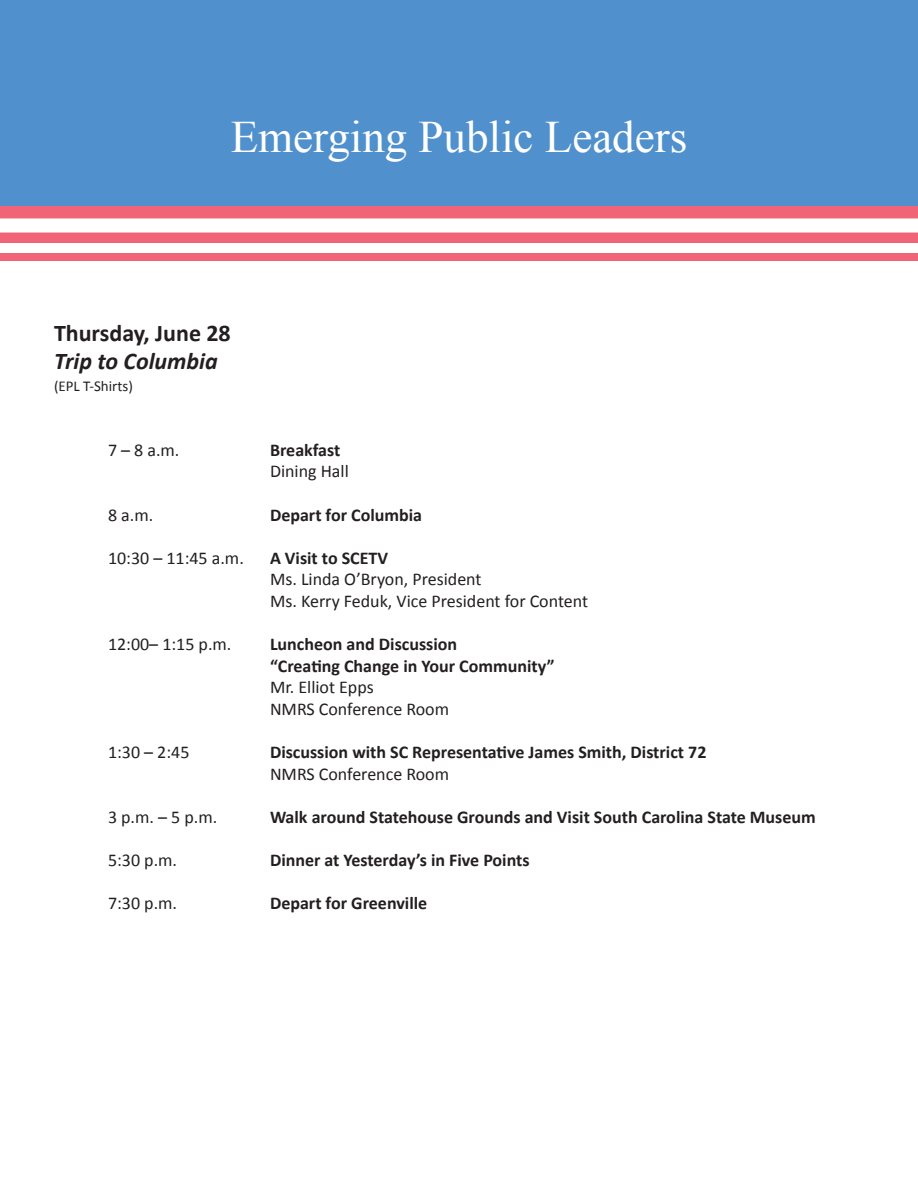
<style>
.page{position:relative;width:918px;height:1188px;background:#fff}
.page>*{position:absolute;margin:0;border:0;box-sizing:border-box;transform-origin:0 0}
.t1{font:45px "Times New Roman";color:#fff}
.t2{font:700 24px "Calibri";color:#231f20}
.t3{font:italic 700 24px "Calibri";color:#231f20}
.t4{font:700 18px "Calibri";color:#231f20}
.t5{font:18px "Calibri";color:#231f20}
.t6{font:15px "Calibri";color:#231f20}
</style>
<div class="page">
<div style="left:0;top:0;width:918px;height:205px;background:#5091cd"></div>
<img style="left:0;top:207px;width:918px;height:36px">
<div style="left:0;top:254px;width:918px;height:7px;background:#f16477"></div>
<p class="t1" style="left:231px;top:107px;width:458px">Emerging Public Leaders</p>
<p class="t2" style="left:54px;top:317px;width:178px">Thursday, June 28</p>
<p class="t3" style="left:54px;top:346px;width:165px">Trip to Columbia</p>
<p class="t6" style="left:54px;top:376px;width:80px">(EPL T-Shirts)</p>
<p class="t5" style="left:108px;top:438px;width:73px">7 – 8 a.m.</p>
<p class="t4" style="left:270px;top:438px;width:72px">Breakfast</p>
<p class="t5" style="left:270px;top:460px;width:80px">Dining Hall</p>
<p class="t5" style="left:108px;top:503px;width:47px">8 a.m.</p>
<p class="t4" style="left:270px;top:503px;width:154px">Depart for Columbia</p>
<p class="t5" style="left:108px;top:546px;width:137px">10:30 – 11:45 a.m.</p>
<p class="t4" style="left:270px;top:546px;width:120px">A Visit to SCETV</p>
<p class="t5" style="left:270px;top:568px;width:213px">Ms. Linda O’Bryon, President</p>
<p class="t5" style="left:270px;top:590px;width:320px">Ms. Kerry Feduk, Vice President for Content</p>
<p class="t5" style="left:108px;top:633px;width:125px">12:00– 1:15 p.m.</p>
<p class="t4" style="left:270px;top:633px;width:189px">Luncheon and Discussion</p>
<p class="t4" style="left:270px;top:654px;width:286px">“Creating Change in Your Community”</p>
<p class="t5" style="left:270px;top:676px;width:105px">Mr. Elliot Epps</p>
<p class="t5" style="left:270px;top:698px;width:181px">NMRS Conference Room</p>
<p class="t5" style="left:108px;top:741px;width:83px">1:30 – 2:45</p>
<p class="t4" style="left:270px;top:741px;width:438px">Discussion with SC Representative James Smith, District 72</p>
<p class="t5" style="left:270px;top:762px;width:181px">NMRS Conference Room</p>
<p class="t5" style="left:108px;top:806px;width:111px">3 p.m. – 5 p.m.</p>
<p class="t4" style="left:270px;top:805px;width:547px">Walk around Statehouse Grounds and Visit South Carolina State Museum</p>
<p class="t5" style="left:108px;top:849px;width:71px">5:30 p.m.</p>
<p class="t4" style="left:270px;top:849px;width:261px">Dinner at Yesterday’s in Five Points</p>
<p class="t5" style="left:108px;top:892px;width:71px">7:30 p.m.</p>
<p class="t4" style="left:270px;top:892px;width:159px">Depart for Greenville</p>
</div>
